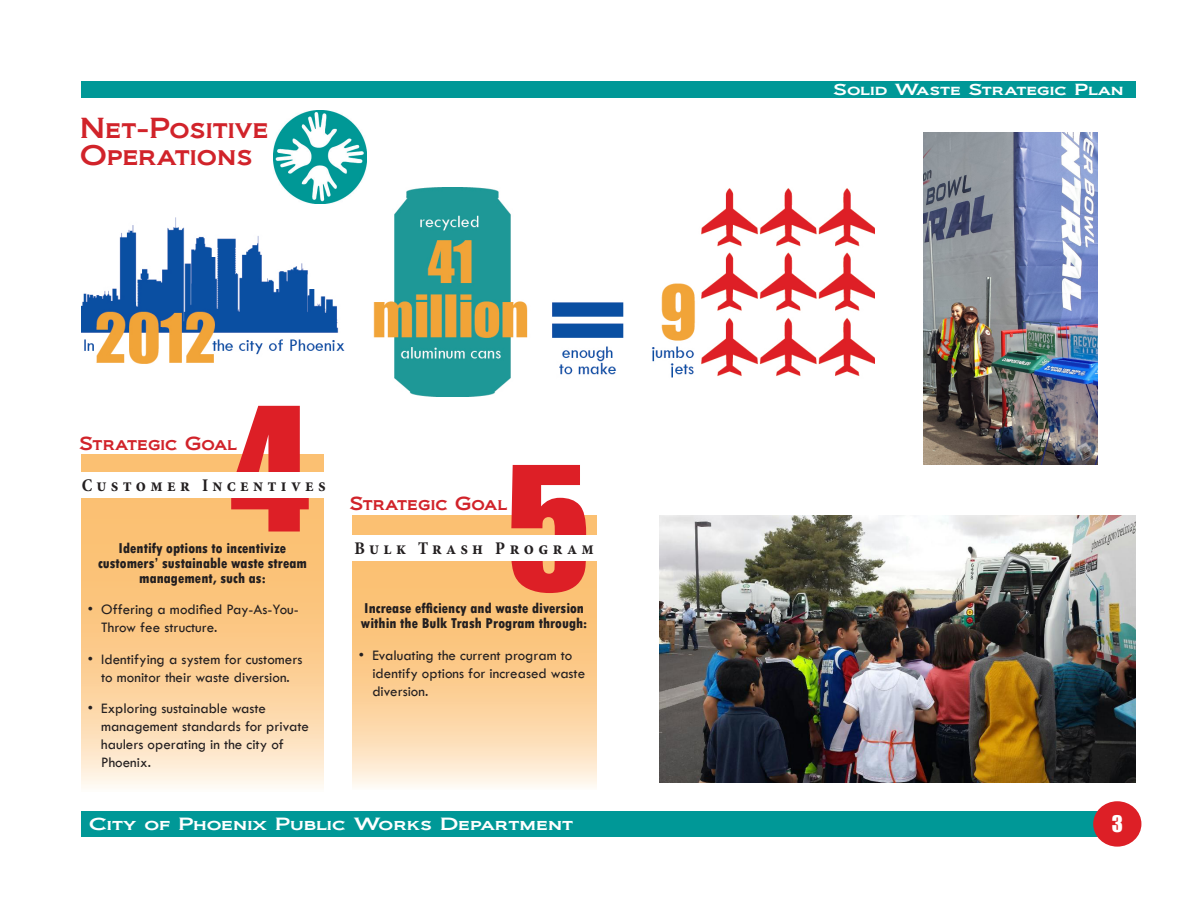
<style>
.page{position:relative;width:1188px;height:918px;background:#fff}
.page>*{position:absolute;margin:0;border:0;box-sizing:border-box;transform-origin:0 0}
.t1{font:159px "Impact";color:#dd1f26}
.Focus_Group_Heading1{font:27px/27px "Biondi";color:#d1232a}
.Focus_Group_Heading1-2{font:21px "Impact";color:#fff}
.goals{font:700 condensed 18px "Minion Pro";letter-spacing:.24em;color:#231f20}
.Focus_Group_Heading1-3{font:18px "Biondi";color:#d1232a}
.page_no{font:16.5px "Biondi";color:#fff;scale:1.2 1}
.t2{font:15px/18px "Tw Cen";color:#231f20}
.sidebar1{font:800 condensed 15px/15px "Tw Cen";color:#231f20;text-align:center}
.t3{font:15px "Biondi";color:#fff;scale:1.2 1}
</style>
<div class="page">
<img style="left:660px;top:515px;width:476px;height:268px">
<img style="left:81px;top:187px;width:794px;height:209px">
<img style="left:274px;top:111px;width:93px;height:92px">
<div style="left:81px;top:82px;width:1055px;height:16px;background:#009897"></div>
<div style="left:81px;top:812px;width:1036px;height:25px;background:#009897"></div>
<div style="left:1093px;top:801px;width:48px;height:46px;background:#dd1f26;border-radius:50%"></div>
<svg style="left:81px;top:455px;width:243px;height:333px;background:#fcce94"></svg>
<svg style="left:352px;top:515px;width:244px;height:272px;background:#fccf95"></svg>
<div style="left:80px;top:472px;width:248px;height:25px;background:#fff"></div>
<div style="left:350px;top:535px;width:248px;height:25px;background:#fff"></div>
<img style="left:924px;top:133px;width:174px;height:332px">
<p class="Focus_Group_Heading1" style="left:80px;top:114px;width:190px">Net-Positive<br>Operations</p>
<p class="t1" style="left:230px;top:346px;width:81px">4</p>
<p class="Focus_Group_Heading1-3" style="left:79px;top:432px;width:159px">Strategic Goal</p>
<p class="goals" style="left:82px;top:473px;width:246px">Customer Incentives</p>
<p class="sidebar1" style="left:98px;top:540px;width:210px">Identify options to incentivize customers’ sustainable waste stream management, such as:</p>
<p class="t2" style="left:101px;top:600px;width:199px;text-indent:-14px">• Offering a modified Pay-As-You-<br>Throw fee structure.</p>
<p class="t2" style="left:88px;top:650px;width:216px;text-align:center">• Identifying a system for customers to monitor their waste diversion.</p>
<p class="t2" style="left:101px;top:699px;width:209px;text-indent:-14px">• Exploring sustainable waste management standards for private haulers operating in the city of<br>Phoenix.</p>
<p class="t1" style="left:506px;top:405px;width:87px">5</p>
<p class="Focus_Group_Heading1-3" style="left:349px;top:492px;width:159px">Strategic Goal</p>
<p class="goals" style="left:354px;top:536px;width:241px">Bulk Trash Program</p>
<p class="sidebar1" style="left:361px;top:601px;width:228px;text-align:left">Increase efficiency and waste diversion within the Bulk Trash Program through:</p>
<p class="t2" style="left:372px;top:646px;width:214px;text-indent:-14px">• Evaluating the current program to identify options for increased waste diversion.</p>
<p class="t3" style="left:833px;top:80px;width:244px">Solid Waste Strategic Plan</p>
<p class="page_no" style="left:89px;top:814px;width:405px">City of Phoenix Public Works Department</p>
<p class="Focus_Group_Heading1-2" style="left:1112px;top:808px;width:13px">3</p>
</div>
